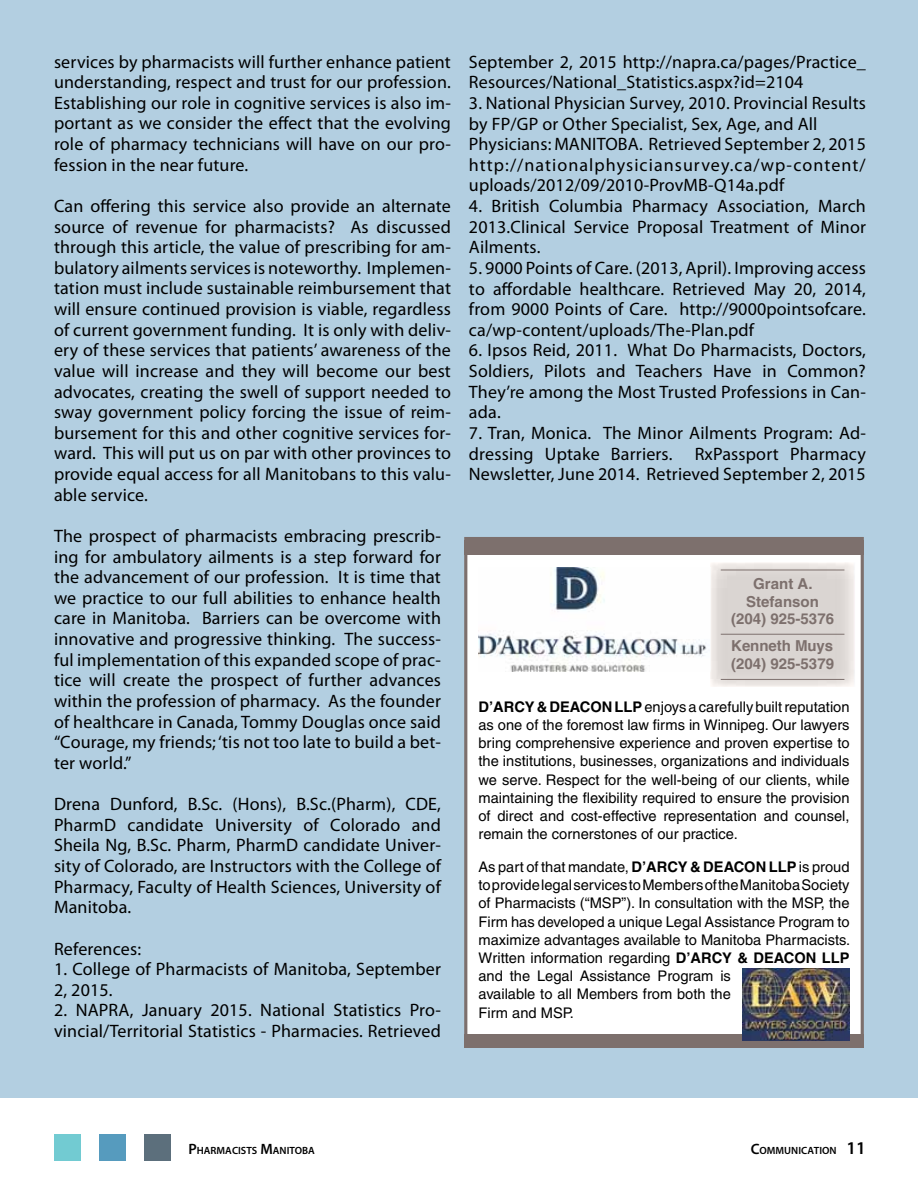
<style>
.page{position:relative;width:918px;height:1188px;background:#fff}
.page>*{position:absolute;margin:0;border:0;box-sizing:border-box;transform-origin:0 0}
.t1{font:18px/20.7px "Myriad Pro";letter-spacing:.01em;color:#000;text-align:justify}
.t2{font:600 18px "Myriad Pro";color:#000}
.t3{font:700 15px/17.4px "Helvetica";color:#7d706d;text-align:center}
.t4{font:14.7px/18.3px "Helvetica";color:#000;text-align:justify}
.t5{font:600 10.5px "Myriad Pro";color:#000}
.s1{font-weight:700}
.s2{font-size:15px}
</style>
<div class="page">
<div style="left:144px;top:1134px;width:27px;height:27px;background:#5c6f7c"></div>
<div style="left:99px;top:1134px;width:27px;height:27px;background:#569bbe"></div>
<div style="left:54px;top:1134px;width:27px;height:27px;background:#72cbd2"></div>
<div style="left:0;top:0;width:918px;height:1097px;background:#b3cfe1"></div>
<div style="left:464px;top:537px;width:400px;height:497px;background:#fff"></div>
<div style="left:464px;top:540px;width:400px;height:14px;background:#7d706d"></div>
<img style="left:478px;top:567px;width:232px;height:104px">
<div style="left:464px;top:1034px;width:400px;height:14px;background:#7d706d"></div>
<img style="left:743px;top:968px;width:107px;height:72px">
<img style="left:710px;top:562px;width:145px;height:125px">
<hr style="left:721px;top:570px;width:123px;height:1px;background:#7d706d">
<hr style="left:721px;top:634px;width:123px;height:1px;background:#7d706d">
<hr style="left:721px;top:679px;width:123px;height:1px;background:#7d706d">
<p class="t1" style="left:54px;top:51px;width:398px">services by pharmacists will further enhance patient understanding, respect and trust for our profession.<br>Establishing our role in cognitive services is also im&shy;portant as we consider the effect that the evolving role of pharmacy technicians will have on our pro&shy;fession in the near future.</p>
<p class="t1" style="left:54px;top:196px;width:398px">Can offering this service also provide an alternate source of revenue for pharmacists? As discussed through this article, the value of prescribing for am&shy;bulatory ailments services is noteworthy. Implemen&shy;tation must include sustainable reimbursement that will ensure continued provision is viable, regardless of current government funding. It is only with deliv&shy;ery of these services that patients’ awareness of the value will increase and they will become our best advocates, creating the swell of support needed to sway government policy forcing the issue of reim&shy;bursement for this and other cognitive services for&shy;ward. This will put us on par with other provinces to provide equal access for all Manitobans to this valu&shy;able service.</p>
<p class="t1" style="left:54px;top:526px;width:389px">The prospect of pharmacists embracing prescrib&shy;ing for ambulatory ailments is a step forward for the advancement of our profession. It is time that we practice to our full abilities to enhance health care in Manitoba. Barriers can be overcome with innovative and progressive thinking. The success&shy;ful implementation of this expanded scope of prac&shy;tice will create the prospect of further advances within the profession of pharmacy. As the founder of healthcare in Canada, Tommy Douglas once said “Courage, my friends; ‘tis not too late to build a bet&shy;ter world.”</p>
<p class="t1" style="left:54px;top:794px;width:389px">Drena Dunford, B.Sc. (Hons), B.Sc.(Pharm), CDE, PharmD candidate University of Colorado and Sheila Ng, B.Sc. Pharm, PharmD candidate Univer&shy;sity of Colorado, are Instructors with the College of Pharmacy, Faculty of Health Sciences, University of Manitoba.</p>
<p class="t1" style="left:54px;top:938px;width:89px">References:</p>
<p class="t1" style="left:54px;top:959px;width:388px">1. College of Pharmacists of Manitoba, September<br>2, 2015.</p>
<p class="t1" style="left:54px;top:1000px;width:389px">2. NAPRA, January 2015. National Statistics Pro&shy;vincial/Territorial Statistics - Pharmacies. Retrieved</p>
<p class="t1" style="left:469px;top:52px;width:398px">September 2, 2015 http://napra.ca/pages/Practice_<br>Resources/National_Statistics.aspx?id=2104</p>
<p class="t1" style="left:469px;top:93px;width:398px;text-align:left">3. National Physician Survey, 2010. Provincial Results by FP/GP or Other Specialist, Sex, Age, and All Physicians: MANITOBA. Retrieved September 2, 2015 http://nationalphysiciansurvey.ca/wp-content/ uploads/2012/09/2010-ProvMB-Q14a.pdf</p>
<p class="t1" style="left:469px;top:196px;width:398px">4. British Columbia Pharmacy Association, March 2013.Clinical Service Proposal Treatment of Minor Ailments.</p>
<p class="t1" style="left:469px;top:258px;width:399px">5. 9000 Points of Care. (2013, April). Improving access to affordable healthcare. Retrieved May 20, 2014, from 9000 Points of Care. http://9000pointsofcare. ca/wp-content/uploads/The-Plan.pdf</p>
<p class="t1" style="left:469px;top:340px;width:398px">6. Ipsos Reid, 2011. What Do Pharmacists, Doctors, Soldiers, Pilots and Teachers Have in Common?<br>They’re among the Most Trusted Professions in Can&shy;ada.</p>
<p class="t1" style="left:469px;top:423px;width:398px">7. Tran, Monica. The Minor Ailments Program: Ad&shy;dressing Uptake Barriers. RxPassport Pharmacy Newsletter, June 2014. Retrieved September 2, 2015</p>
<p class="t3" style="left:731px;top:575px;width:105px">Grant A.<br>Stefanson (204) 925-5376</p>
<p class="t3" style="left:731px;top:638px;width:105px;text-align:left">Kenneth Muys (204) 925-5379</p>
<p class="t4" style="left:478px;top:697px;width:373px"><span class="s1">D’ARCY &amp; DEACON LLP</span> enjoys a carefully built reputation as one of the foremost law firms in Winnipeg. Our lawyers bring comprehensive experience and proven expertise to the institutions, businesses, organizations and individuals we serve. Respect for the well-being of our clients, while maintaining the flexibility required to ensure the provision of direct and cost-effective representation and counsel, remain the cornerstones of our practice.</p>
<p class="t4" style="left:478px;top:857px;width:373px;text-align:left">As part of that mandate, <span class="s1">D’ARCY &amp; DEACON LLP</span> is proud to provide legal services to Members of the Manitoba Society of Pharmacists (“MSP”). In consultation with the MSP, the Firm has developed a unique Legal Assistance Program to maximize advantages available to Manitoba Pharmacists.<br>Written information regarding <span class="s1">D’ARCY &amp; DEACON LLP </span>and the Legal Assistance Program is<br>available to all Members from both the<br>Firm and MSP.</p>
<p class="t5" style="left:189px;top:1144px;width:128px"><span class="s2">P</span>HARMACISTS <span class="s2">M</span>ANITOBA</p>
<p class="t5" style="left:751px;top:1144px;width:87px"><span class="s2">C</span>OMMUNICATION</p>
<p class="t2" style="left:847px;top:1137px;width:21px">11</p>
</div>
